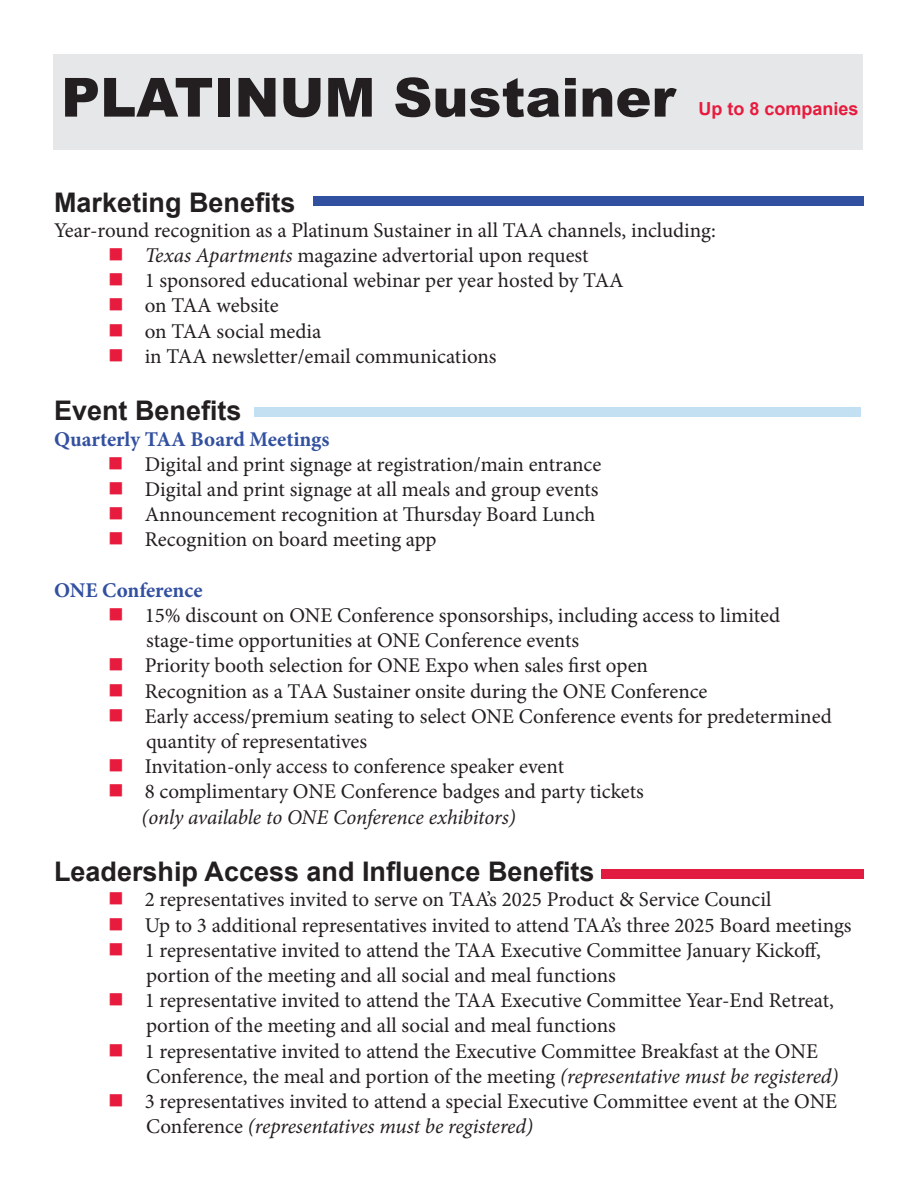
<style>
.page{position:relative;width:918px;height:1188px;background:#fff}
.page>*{position:absolute;margin:0;border:0;box-sizing:border-box;transform-origin:0 0}
.t1{font:900 54px "Arial";color:#231f20}
.t2{font:700 27px "Arial";color:#231f20}
.t3{font:21px/25.2px "Minion Pro";color:#231f20}
.t4{font:italic 21px "Minion Pro";letter-spacing:-.01em;color:#231f20}
.t5{font:700 21px "Minion Pro";color:#3250a0}
.t6{font:700 18px "Arial";color:#e61b3d}
.s1{color:#e61b3d}
.s2{font-style:italic}
</style>
<div class="page">
<div style="left:53px;top:54px;width:810px;height:95px;background:#e6e7e9"></div>
<div style="left:313px;top:196px;width:551px;height:9px;background:#3250a0"></div>
<div style="left:254px;top:407px;width:606px;height:9px;background:#c2e0f1"></div>
<div style="left:601px;top:869px;width:263px;height:9px;background:#e21c40"></div>
<p class="t1" style="left:61px;top:58px;width:616px">PLATINUM Sustainer</p>
<p class="t6" style="left:698px;top:96px;width:162px">Up to 8 companies</p>
<p class="t2" style="left:54px;top:183px;width:243px">Marketing Benefits</p>
<p class="t3" style="left:54px;top:218px;width:663px">Year-round recognition as a Platinum Sustainer in all TAA channels, including:</p>
<p class="t3" style="left:108px;top:243px;width:482px"><span class="s1">■</span> <span class="s2">Texas Apartments</span> magazine advertorial upon request</p>
<p class="t3" style="left:108px;top:268px;width:517px"><span class="s1">■</span> 1 sponsored educational webinar per year hosted by TAA</p>
<p class="t3" style="left:108px;top:293px;width:172px"><span class="s1">■</span> on TAA website</p>
<p class="t3" style="left:108px;top:318px;width:215px"><span class="s1">■</span> on TAA social media</p>
<p class="t3" style="left:108px;top:344px;width:390px"><span class="s1">■</span> in TAA newsletter/email communications</p>
<p class="t2" style="left:54px;top:392px;width:189px">Event Benefits</p>
<p class="t5" style="left:54px;top:424px;width:277px">Quarterly TAA Board Meetings</p>
<p class="t3" style="left:108px;top:452px;width:495px"><span class="s1">■</span> Digital and print signage at registration/main entrance</p>
<p class="t3" style="left:108px;top:477px;width:492px"><span class="s1">■</span> Digital and print signage at all meals and group events</p>
<p class="t3" style="left:108px;top:502px;width:489px"><span class="s1">■</span> Announcement recognition at Thursday Board Lunch</p>
<p class="t3" style="left:108px;top:527px;width:330px"><span class="s1">■</span> Recognition on board meeting app</p>
<p class="t5" style="left:54px;top:575px;width:150px">ONE Conference</p>
<p class="t3" style="left:108px;top:603px;width:674px"><span class="s1">■</span> 15% discount on ONE Conference sponsorships, including access to limited</p>
<p class="t3" style="left:146px;top:628px;width:435px">stage-time opportunities at ONE Conference events</p>
<p class="t3" style="left:108px;top:653px;width:542px"><span class="s1">■</span> Priority booth selection for ONE Expo when sales first open</p>
<p class="t3" style="left:108px;top:678px;width:601px"><span class="s1">■</span> Recognition as a TAA Sustainer onsite during the ONE Conference</p>
<p class="t3" style="left:108px;top:704px;width:725px"><span class="s1">■</span> Early access/premium seating to select ONE Conference events for predetermined</p>
<p class="t3" style="left:146px;top:729px;width:223px">quantity of representatives</p>
<p class="t3" style="left:108px;top:754px;width:458px"><span class="s1">■</span> Invitation-only access to conference speaker event</p>
<p class="t3" style="left:108px;top:779px;width:537px"><span class="s1">■</span> 8 complimentary ONE Conference badges and party tickets</p>
<p class="t4" style="left:141px;top:803px;width:376px">(only available to ONE Conference exhibitors)</p>
<p class="t2" style="left:54px;top:853px;width:542px">Leadership Access and Influence Benefits</p>
<p class="t3" style="left:108px;top:887px;width:665px"><span class="s1">■</span> 2 representatives invited to serve on TAA’s 2025 Product &amp; Service Council</p>
<p class="t3" style="left:108px;top:912px;width:745px"><span class="s1">■</span> Up to 3 additional representatives invited to attend TAA’s three 2025 Board meetings</p>
<p class="t3" style="left:108px;top:938px;width:715px"><span class="s1">■</span> 1 representative invited to attend the TAA Executive Committee January Kickoff,</p>
<p class="t3" style="left:146px;top:963px;width:471px">portion of the meeting and all social and meal functions</p>
<p class="t3" style="left:108px;top:988px;width:727px"><span class="s1">■</span> 1 representative invited to attend the TAA Executive Committee Year-End Retreat,</p>
<p class="t3" style="left:146px;top:1013px;width:471px">portion of the meeting and all social and meal functions</p>
<p class="t3" style="left:146px;top:1038px;width:694px;text-indent:-38px"><span class="s1">■</span> 1 representative invited to attend the Executive Committee Breakfast at the ONE<br>Conference, the meal and portion of the meeting <span class="s2">(representative must be registered)</span></p>
<p class="t3" style="left:146px;top:1089px;width:693px;text-indent:-38px"><span class="s1">■</span> 3 representatives invited to attend a special Executive Committee event at the ONE<br>Conference <span class="s2">(representatives must be registered)</span></p>
</div>
